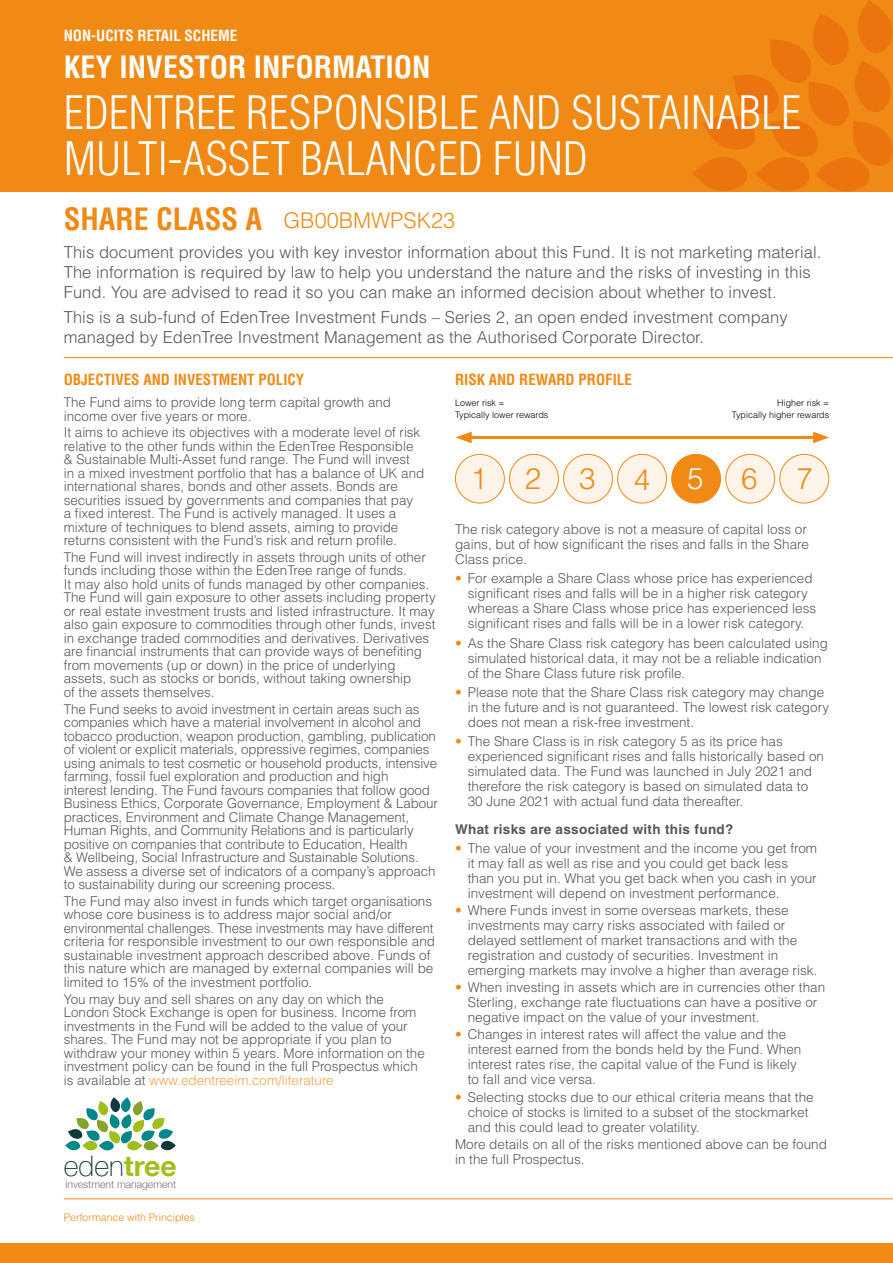
<style>
.page{position:relative;width:893px;height:1263px;background:#fff}
.page>*{position:absolute;margin:0;border:0;box-sizing:border-box;transform-origin:0 0}
.t1{font:300 condensed 45px/46.5px "Helvetica LT Std";color:#fff}
.t2{font:700 condensed 30px "Helvetica LT Std";color:#fff}
.t3{font:300 29.55px "Helvetica";color:#f18a15}
.t4{font:100 28.35px "Helvetica Neue";color:#103a39}
.t5{font:300 21.6px "Helvetica";color:#f18a15}
.t6{font:300 16.5px/19.5px "Helvetica";letter-spacing:.005em;color:#575756}
.t7{font:700 condensed 15px "Helvetica LT Std";color:#f18a15}
.t8{font:700 condensed 15px "Helvetica LT Std";color:#fff}
.t9{font:300 13.5px/13.5px "Helvetica";color:#575756}
.t10{font:700 13.5px "Helvetica LT Std";letter-spacing:.025em;color:#575756}
.t11{font:300 10.5px "Helvetica";color:#f18a15}
.t12{font:300 10.35px "Helvetica Neue";color:#747174}
.t13{font:300 9px/12px "Helvetica";color:#000}
.s1{font-family:"Helvetica LT Std";font-weight:700;font-stretch:condensed;font-size:30px}
.s2{color:#f6a34a}
.s3{font-weight:700;color:#a2be1a}
.s4{color:#fff}
.s5{color:#f18a15}
</style>
<div class="page">
<div style="left:0;top:1244px;width:893px;height:19px;background:#f18a15"></div>
<hr style="left:64px;top:1198px;width:829px;height:1px;background:#f18a15">
<hr style="left:64px;top:357px;width:829px;height:1px;background:#f18a15">
<div style="left:0;top:0;width:893px;height:191px;background:#f18a15"></div>
<svg style="left:693px;top:0;width:200px;height:191px"></svg>
<svg style="left:65px;top:1097px;width:111px;height:54px"></svg>
<div style="left:455px;top:454px;width:49px;height:49px;background:#fff4ea;border-radius:50%"></div>
<div style="left:455px;top:454px;width:50px;height:49px;border:1px solid #f18a15;border-radius:50%"></div>
<div style="left:509px;top:454px;width:49px;height:49px;background:#fff4ea;border-radius:50%"></div>
<div style="left:509px;top:454px;width:50px;height:49px;border:1px solid #f18a15;border-radius:50%"></div>
<div style="left:564px;top:454px;width:48px;height:49px;background:#fff4ea;border-radius:50%"></div>
<div style="left:563px;top:454px;width:50px;height:49px;border:1px solid #f18a15;border-radius:50%"></div>
<div style="left:726px;top:454px;width:49px;height:49px;background:#fff4ea;border-radius:50%"></div>
<div style="left:725px;top:454px;width:50px;height:49px;border:1px solid #f18a15;border-radius:50%"></div>
<div style="left:618px;top:454px;width:49px;height:49px;background:#fff4ea;border-radius:50%"></div>
<div style="left:617px;top:454px;width:50px;height:49px;border:1px solid #f18a15;border-radius:50%"></div>
<div style="left:672px;top:454px;width:49px;height:49px;background:#f18a15;border-radius:50%"></div>
<div style="left:671px;top:454px;width:50px;height:49px;border:1px solid #f18a15;border-radius:50%"></div>
<div style="left:780px;top:454px;width:49px;height:49px;background:#fff4ea;border-radius:50%"></div>
<div style="left:779px;top:454px;width:50px;height:49px;border:1px solid #f18a15;border-radius:50%"></div>
<hr style="left:466px;top:436px;width:353px;height:3px;background:#f18a15">
<svg style="left:456px;top:432px;width:16px;height:11px"></svg>
<svg style="left:813px;top:432px;width:16px;height:11px"></svg>
<p class="t8" style="left:64px;top:26px;width:175px">NON-UCITS RETAIL SCHEME</p>
<h2 class="t2" style="left:64px;top:48px;width:368px">KEY INVESTOR INFORMATION</h2>
<h1 class="t1" style="left:64px;top:89px;width:739px">EDENTREE RESPONSIBLE AND SUSTAINABLE<br>MULTI-ASSET BALANCED FUND</h1>
<h3 class="t5" style="left:64px;top:207px;width:393px"><span class="s1">SHARE CLASS A</span> GB00BMWPSK23</h3>
<p class="t6" style="left:64px;top:242px;width:759px">This document provides you with key investor information about this Fund. It is not marketing material.<br>The information is required by law to help you understand the nature and the risks of investing in this<br>Fund. You are advised to read it so you can make an informed decision about whether to invest.</p>
<p class="t6" style="left:64px;top:307px;width:725px">This is a sub-fund of EdenTree Investment Funds – Series 2, an open ended investment company managed by EdenTree Investment Management as the Authorised Corporate Director.</p>
<p class="t7" style="left:64px;top:370px;width:242px">OBJECTIVES AND INVESTMENT POLICY</p>
<p class="t9" style="left:64px;top:395px;width:329px">The Fund aims to provide long term capital growth and income over five years or more.</p>
<p class="t9" style="left:64px;top:425px;width:362px">It aims to achieve its objectives with a moderate level of risk relative to the other funds within the EdenTree Responsible &amp; Sustainable Multi-Asset fund range. The Fund will invest<br>in a mixed investment portfolio that has a balance of UK and international shares, bonds and other assets. Bonds are securities issued by governments and companies that pay<br>a fixed interest. The Fund is actively managed. It uses a mixture of techniques to blend assets, aiming to provide returns consistent with the Fund’s risk and return profile.</p>
<p class="t9" style="left:64px;top:550px;width:373px">The Fund will invest indirectly in assets through units of other funds including those within the EdenTree range of funds.<br>It may also hold units of funds managed by other companies.<br>The Fund will gain exposure to other assets including property or real estate investment trusts and listed infrastructure. It may also gain exposure to commodities through other funds, invest in exchange traded commodities and derivatives. Derivatives are financial instruments that can provide ways of benefiting from movements (up or down) in the price of underlying assets, such as stocks or bonds, without taking ownership<br>of the assets themselves.</p>
<p class="t9" style="left:64px;top:702px;width:376px">The Fund seeks to avoid investment in certain areas such as companies which have a material involvement in alcohol and tobacco production, weapon production, gambling, publication of violent or explicit materials, oppressive regimes, companies using animals to test cosmetic or household products, intensive farming, fossil fuel exploration and production and high<br>interest lending. The Fund favours companies that follow good Business Ethics, Corporate Governance, Employment &amp; Labour practices, Environment and Climate Change Management, Human Rights, and Community Relations and is particularly positive on companies that contribute to Education, Health<br>&amp; Wellbeing, Social Infrastructure and Sustainable Solutions.<br>We assess a diverse set of indicators of a company’s approach to sustainability during our screening process.</p>
<p class="t9" style="left:64px;top:894px;width:373px">The Fund may also invest in funds which target organisations whose core business is to address major social and/or environmental challenges. These investments may have different criteria for responsible investment to our own responsible and sustainable investment approach described above. Funds of this nature which are managed by external companies will be limited to 15% of the investment portfolio.</p>
<p class="t9" style="left:64px;top:991px;width:362px">You may buy and sell shares on any day on which the London Stock Exchange is open for business. Income from investments in the Fund will be added to the value of your shares. The Fund may not be appropriate if you plan to withdraw your money within 5 years. More information on the investment policy can be found in the full Prospectus which is available at <span class="s2">www.edentreeim.com/literature</span></p>
<h3 class="t4" style="left:64px;top:1144px;width:115px">eden<span class="s3">tree</span></h3>
<p class="t12" style="left:66px;top:1176px;width:112px">investment management</p>
<p class="t11" style="left:64px;top:1210px;width:133px">Performance with Principles</p>
<p class="t7" style="left:455px;top:370px;width:178px">RISK AND REWARD PROFILE</p>
<p class="t13" style="left:455px;top:396px;width:95px">Lower risk =<br>Typically lower rewards</p>
<p class="t13" style="left:732px;top:396px;width:99px;text-align:right">Higher risk =<br>Typically higher rewards</p>
<h3 class="t3" style="left:471px;top:460px;width:18px">1</h3>
<h3 class="t3" style="left:525px;top:460px;width:18px">2</h3>
<h3 class="t3" style="left:579px;top:460px;width:18px">3</h3>
<h3 class="t3" style="left:634px;top:461px;width:71px">4 <span class="s4">5</span></h3>
<h3 class="t3" style="left:741px;top:460px;width:18px">6</h3>
<h3 class="t3" style="left:796px;top:460px;width:18px">7</h3>
<p class="t9" style="left:455px;top:521px;width:355px;line-height:15px">The risk category above is not a measure of capital loss or gains, but of how significant the rises and falls in the Share<br>Class price.</p>
<p class="t9" style="left:468px;top:571px;width:350px;line-height:15px;text-indent:-13px"><span class="s5">•</span> For example a Share Class whose price has experienced significant rises and falls will be in a higher risk category whereas a Share Class whose price has experienced less significant rises and falls will be in a lower risk category.</p>
<p class="t9" style="left:468px;top:635px;width:362px;line-height:15px;text-indent:-13px"><span class="s5">•</span> As the Share Class risk category has been calculated using simulated historical data, it may not be a reliable indication of the Share Class future risk profile.</p>
<p class="t9" style="left:468px;top:684px;width:363px;line-height:15px;text-indent:-13px"><span class="s5">•</span> Please note that the Share Class risk category may change in the future and is not guaranteed. The lowest risk category does not mean a risk-free investment.</p>
<p class="t9" style="left:468px;top:733px;width:358px;line-height:15px;text-indent:-13px"><span class="s5">•</span> The Share Class is in risk category 5 as its price has experienced significant rises and falls historically based on simulated data. The Fund was launched in July 2021 and therefore the risk category is based on simulated data to 30 June 2021 with actual fund data thereafter.</p>
<p class="t10" style="left:455px;top:821px;width:280px">What risks are associated with this fund?</p>
<p class="t9" style="left:468px;top:840px;width:351px;line-height:15px;text-indent:-13px"><span class="s5">•</span> The value of your investment and the income you get from it may fall as well as rise and you could get back less than you put in. What you get back when you cash in your investment will depend on investment performance.</p>
<p class="t9" style="left:468px;top:902px;width:351px;line-height:15px;text-indent:-13px"><span class="s5">•</span> Where Funds invest in some overseas markets, these investments may carry risks associated with failed or delayed settlement of market transactions and with the registration and custody of securities. Investment in emerging markets may involve a higher than average risk.</p>
<p class="t9" style="left:468px;top:980px;width:359px;line-height:15px;text-indent:-13px"><span class="s5">•</span> When investing in assets which are in currencies other than<br>Sterling, exchange rate fluctuations can have a positive or negative impact on the value of your investment.</p>
<p class="t9" style="left:468px;top:1027px;width:335px;line-height:15px;text-indent:-13px"><span class="s5">•</span> Changes in interest rates will affect the value and the interest earned from the bonds held by the Fund. When interest rates rise, the capital value of the Fund is likely to fall and vice versa.</p>
<p class="t9" style="left:468px;top:1089px;width:347px;line-height:15px;text-indent:-13px"><span class="s5">•</span> Selecting stocks due to our ethical criteria means that the choice of stocks is limited to a subset of the stockmarket and this could lead to greater volatility.</p>
<p class="t9" style="left:455px;top:1136px;width:373px;line-height:15px">More details on all of the risks mentioned above can be found in the full Prospectus.</p>
</div>
